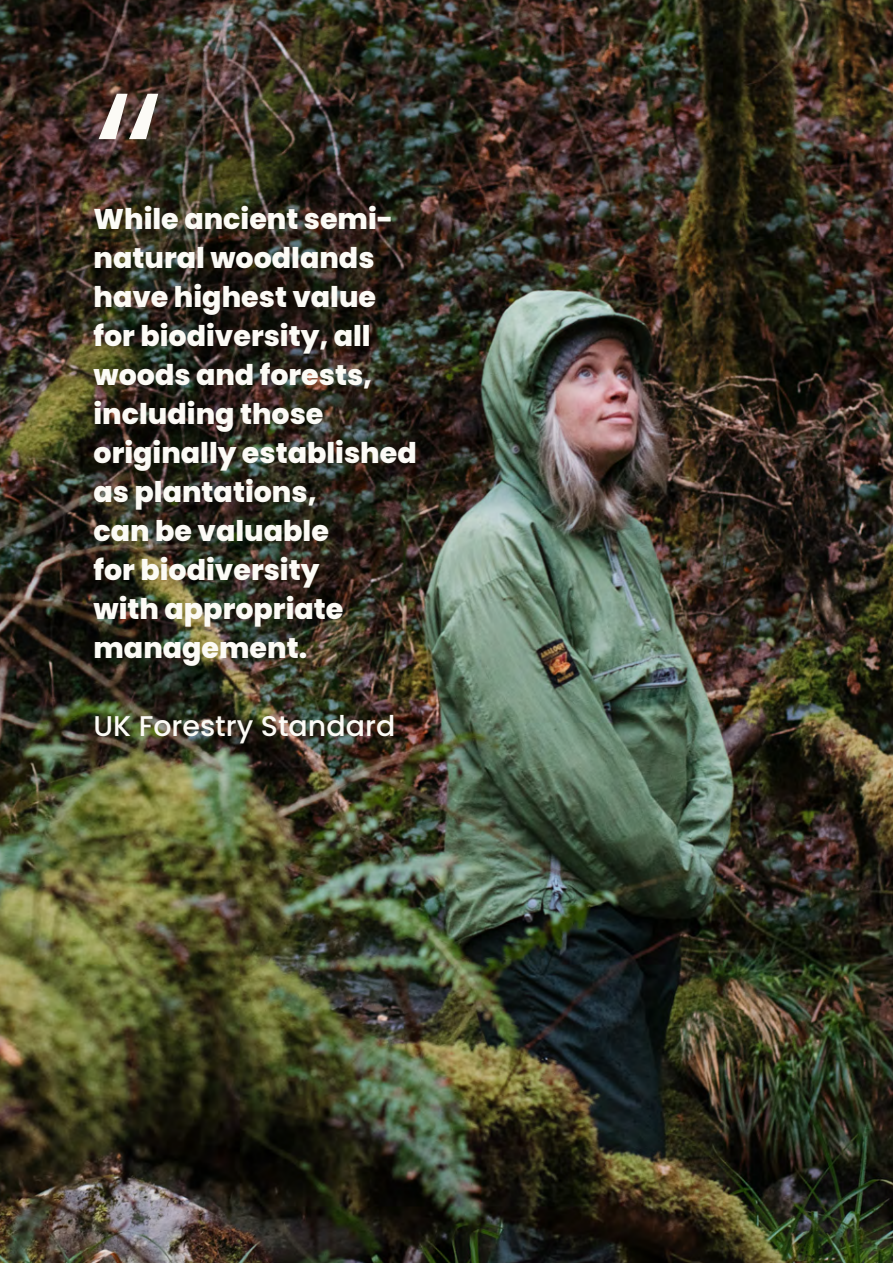
<style>
.page{position:relative;width:893px;height:1263px;background:#fff}
.page>*{position:absolute;margin:0;border:0;box-sizing:border-box;transform-origin:0 0}
.t1{font:300 210px "Poppins";color:#fcfbf6}
.t2{font:800 28.5px/39px "Poppins";color:#fcfbf6}
.t3{font:500 28.5px "Poppins";color:#fcfbf6}
</style>
<div class="page">
<img style="left:0;top:0;width:893px;height:1263px">
<h1 class="t1" style="left:94px;top:45px;width:73px">“</h1>
<p class="t2" style="left:94px;top:200px;width:325px">While ancient semi&shy;natural woodlands have highest value for biodiversity, all woods and forests, including those originally established as plantations,<br>can be valuable<br>for biodiversity<br>with appropriate management.</p>
<p class="t3" style="left:94px;top:709px;width:303px">UK Forestry Standard</p>
</div>
